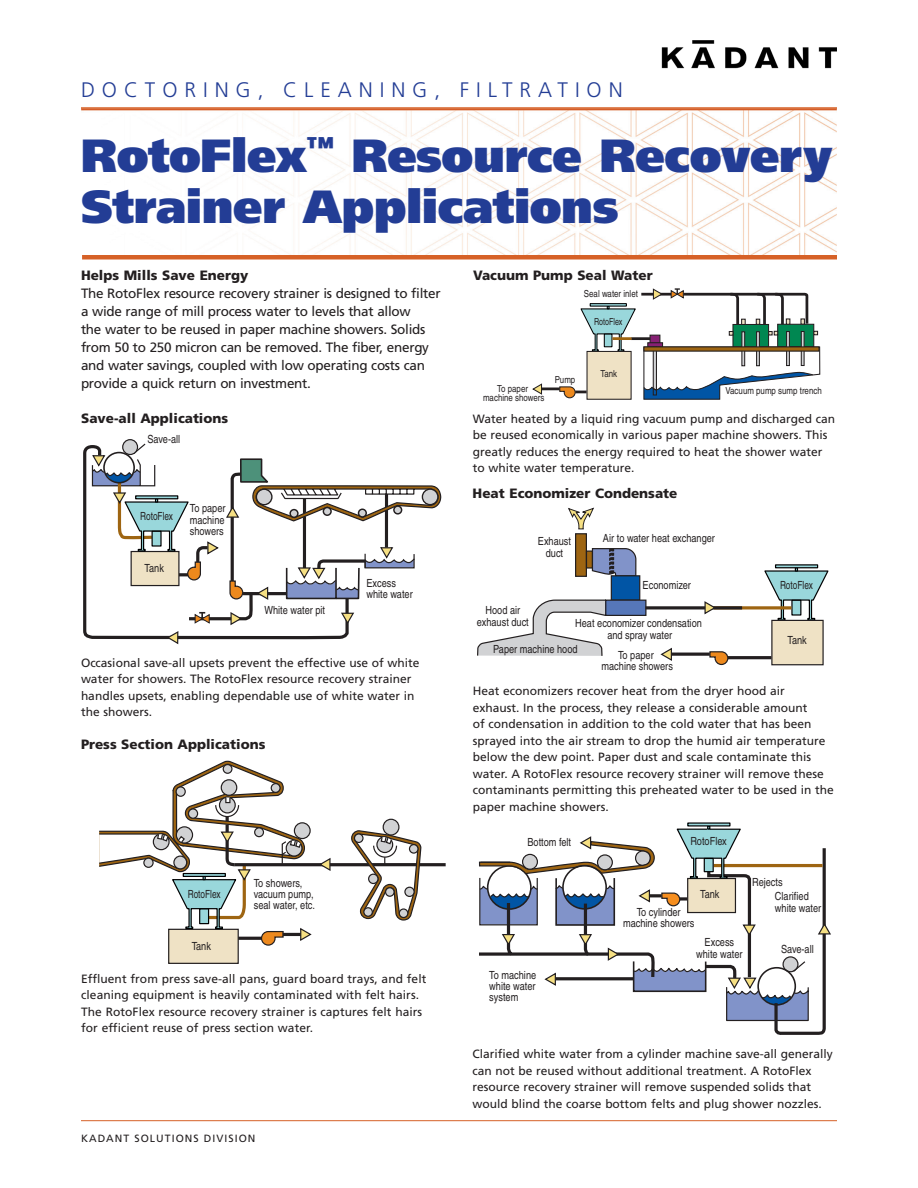
<style>
.page{position:relative;width:918px;height:1188px;background:#fff}
.page>*{position:absolute;margin:0;border:0;box-sizing:border-box;transform-origin:0 0}
.Main_Title_2_Lines{font:900 46.5px/51px "Frutiger LT";letter-spacing:-.01em;color:#233d95}
.KADANT_BROCHURE_UNIT{font:300 21px "Frutiger LT";letter-spacing:.33em;color:#233d95}
.Body_Text{font:13.5px/18px "Frutiger LT";letter-spacing:-.02em;color:#231f20}
.Body_Subhead{font:900 13.5px "Frutiger LT";color:#231f20}
.Body_Text-2{font:12px/16.5px "Frutiger LT";color:#231f20}
.t1{font:condensed 11.25px/11.2px "Helvetica";color:#231f20;text-align:center}
.t2{font:condensed 11.25px "Helvetica";color:#231f20;scale:.9 1}
.KADANT_BROCHURE_BOIL{font:10.5px "Frutiger LT Std";letter-spacing:.1em;color:#231f20}
.t3{font:condensed 9.6px "Helvetica";color:#231f20}
.t4{font:condensed 9.6px "Helvetica";color:#231f20;scale:.9 1}
</style>
<div class="page">
<img style="left:81px;top:47px;width:756px;height:208px">
<img style="left:662px;top:40px;width:175px;height:28px">
<hr style="left:81px;top:107px;width:756px;height:2px;background:#d66127">
<div style="left:82px;top:255px;width:755px;height:5px;background:#d66127"></div>
<hr style="left:81px;top:1120px;width:756px;height:1px;background:#d66127">
<div style="left:169px;top:929px;width:69px;height:34px;background:#efe2c5"></div>
<div style="left:168px;top:929px;width:71px;height:35px;border:1px solid #231f20"></div>
<hr style="left:419px;top:863px;width:27px;height:3px;background:#231f20">
<svg style="left:99px;top:760px;width:323px;height:186px"></svg>
<svg style="left:183px;top:873px;width:43px;height:4px"></svg>
<svg style="left:83px;top:445px;width:8px;height:194px"></svg>
<div style="left:122px;top:439px;width:16px;height:16px;border:1px solid #231f20;border-radius:50%"></div>
<svg style="left:91px;top:442px;width:350px;height:202px"></svg>
<svg style="left:135px;top:495px;width:43px;height:4px"></svg>
<svg style="left:532px;top:382px;width:55px;height:17px"></svg>
<hr style="left:641px;top:293px;width:30px;height:3px;background:#231f20">
<svg style="left:642px;top:288px;width:179px;height:112px"></svg>
<hr style="left:631px;top:337px;width:19px;height:3px;background:#231f20">
<svg style="left:643px;top:346px;width:177px;height:6px"></svg>
<svg style="left:580px;top:306px;width:56px;height:46px"></svg>
<svg style="left:590px;top:303px;width:37px;height:4px"></svg>
<div style="left:587px;top:351px;width:45px;height:49px;background:#efe2c5;border:1px solid #231f20"></div>
<hr style="left:612px;top:337px;width:20px;height:3px;background:#9e6512">
<svg style="left:764px;top:567px;width:64px;height:53px"></svg>
<svg style="left:775px;top:564px;width:43px;height:4px"></svg>
<hr style="left:714px;top:606px;width:77px;height:3px;background:#9e6512">
<div style="left:771px;top:620px;width:53px;height:45px;background:#efe2c5;border:1px solid #231f20"></div>
<svg style="left:709px;top:651px;width:20px;height:15px"></svg>
<svg style="left:660px;top:647px;width:13px;height:14px"></svg>
<hr style="left:728px;top:656px;width:43px;height:3px;background:#231f20">
<hr style="left:672px;top:653px;width:38px;height:3px;background:#231f20">
<div style="left:575px;top:533px;width:12px;height:44px;background:#9e6512;border:1px solid #231f20"></div>
<div style="left:586px;top:550px;width:7px;height:19px;background:#9e6512;border:1px solid #231f20"></div>
<svg style="left:591px;top:548px;width:46px;height:29px"></svg>
<div style="left:611px;top:575px;width:29px;height:26px;background:#0155a5;border:1px solid #231f20"></div>
<svg style="left:477px;top:599px;width:170px;height:57px"></svg>
<hr style="left:645px;top:606px;width:97px;height:3px;background:#231f20">
<svg style="left:703px;top:601px;width:14px;height:14px"></svg>
<svg style="left:568px;top:508px;width:26px;height:22px"></svg>
<svg style="left:479px;top:827px;width:352px;height:208px"></svg>
<hr style="left:688px;top:823px;width:42px;height:3px;background:#99d7db">
<p class="KADANT_BROCHURE_UNIT" style="left:81px;top:78px;width:543px">DOCTORING, CLEANING, FILTRATION</p>
<p class="Main_Title_2_Lines" style="left:81px;top:130px;width:753px">RotoFlex<sup>™</sup> Resource Recovery<br>Strainer Applications</p>
<p class="Body_Subhead" style="left:81px;top:267px;width:169px">Helps Mills Save Energy</p>
<p class="Body_Text" style="left:81px;top:284px;width:361px">The RotoFlex resource recovery strainer is designed to filter a wide range of mill process water to levels that allow<br>the water to be reused in paper machine showers. Solids from 50 to 250 micron can be removed. The fiber, energy and water savings, coupled with low operating costs can provide a quick return on investment.</p>
<p class="Body_Subhead" style="left:81px;top:410px;width:149px">Save-all Applications</p>
<p class="t1" style="left:148px;top:434px;width:34px">Save-all</p>
<p class="t2" style="left:140px;top:510px;width:38px">RotoFlex</p>
<p class="t1" style="left:145px;top:562px;width:21px">Tank</p>
<p class="t1" style="left:190px;top:503px;width:37px;text-align:justify">To paper machine showers</p>
<p class="t1" style="left:264px;top:604px;width:62px">White water pit</p>
<p class="t1" style="left:366px;top:577px;width:48px;text-align:left">Excess white water</p>
<p class="Body_Text-2" style="left:81px;top:654px;width:340px">Occasional save-all upsets prevent the effective use of white water for showers. The RotoFlex resource recovery strainer handles upsets, enabling dependable use of white water in the showers.</p>
<p class="Body_Subhead" style="left:81px;top:736px;width:186px">Press Section Applications</p>
<p class="t2" style="left:188px;top:887px;width:38px">RotoFlex</p>
<p class="t1" style="left:192px;top:941px;width:21px">Tank</p>
<p class="t1" style="left:254px;top:877px;width:63px;text-align:left">To showers, vacuum pump, seal water, etc.</p>
<p class="Body_Text-2" style="left:81px;top:971px;width:347px">Effluent from press save-all pans, guard board trays, and felt cleaning equipment is heavily contaminated with felt hairs.<br>The RotoFlex resource recovery strainer is captures felt hairs for efficient reuse of press section water.</p>
<p class="KADANT_BROCHURE_BOIL" style="left:81px;top:1132px;width:176px">KADANT SOLUTIONS DIVISION</p>
<p class="Body_Subhead" style="left:473px;top:267px;width:181px">Vacuum Pump Seal Water</p>
<p class="t3" style="left:584px;top:288px;width:56px">Seal water inlet</p>
<p class="t4" style="left:594px;top:316px;width:33px">RotoFlex</p>
<p class="t3" style="left:600px;top:368px;width:18px">Tank</p>
<p class="t3" style="left:555px;top:374px;width:22px">Pump</p>
<p class="t3" style="left:497px;top:383px;width:32px">To paper</p>
<p class="t3" style="left:725px;top:385px;width:98px">Vacuum pump sump trench</p>
<p class="t3" style="left:483px;top:392px;width:63px">machine showers</p>
<p class="Body_Text-2" style="left:473px;top:410px;width:364px">Water heated by a liquid ring vacuum pump and discharged can be reused economically in various paper machine showers. This greatly reduces the energy required to heat the shower water to white water temperature.</p>
<p class="Body_Subhead" style="left:473px;top:486px;width:206px">Heat Economizer Condensate</p>
<p class="t1" style="left:538px;top:536px;width:35px">Exhaust duct</p>
<p class="t1" style="left:603px;top:532px;width:114px">Air to water heat exchanger</p>
<p class="t1" style="left:643px;top:579px;width:50px">Economizer</p>
<p class="t1" style="left:477px;top:605px;width:53px">Hood air exhaust duct</p>
<p class="t1" style="left:493px;top:643px;width:86px">Paper machine hood</p>
<p class="t1" style="left:575px;top:618px;width:128px">Heat economizer condensation and spray water</p>
<p class="t1" style="left:602px;top:649px;width:73px">To paper machine showers</p>
<p class="t2" style="left:780px;top:579px;width:38px">RotoFlex</p>
<p class="t1" style="left:788px;top:635px;width:21px">Tank</p>
<p class="Body_Text-2" style="left:473px;top:683px;width:363px">Heat economizers recover heat from the dryer hood air exhaust. In the process, they release a considerable amount<br>of condensation in addition to the cold water that has been sprayed into the air stream to drop the humid air temperature below the dew point. Paper dust and scale contaminate this water. A RotoFlex resource recovery strainer will remove these contaminants permitting this preheated water to be used in the paper machine showers.</p>
<p class="t1" style="left:527px;top:836px;width:45px">Bottom felt</p>
<p class="t1" style="left:489px;top:969px;width:48px;text-align:justify">To machine white water system</p>
<p class="t1" style="left:690px;top:836px;width:38px">RotoFlex</p>
<p class="t1" style="left:700px;top:888px;width:21px">Tank</p>
<p class="t1" style="left:623px;top:906px;width:73px">To cylinder machine showers</p>
<p class="t1" style="left:696px;top:937px;width:48px">Excess white water</p>
<p class="t1" style="left:775px;top:874px;width:35px;line-height:14.9px;text-align:left;text-indent:-23px">Rejects<br>Clarified</p>
<p class="t1" style="left:775px;top:902px;width:48px">white water</p>
<p class="t1" style="left:781px;top:944px;width:34px">Save-all</p>
<p class="Body_Text-2" style="left:473px;top:1046px;width:362px">Clarified white water from a cylinder machine save-all generally can not be reused without additional treatment. A RotoFlex resource recovery strainer will remove suspended solids that would blind the coarse bottom felts and plug shower nozzles.</p>
</div>
